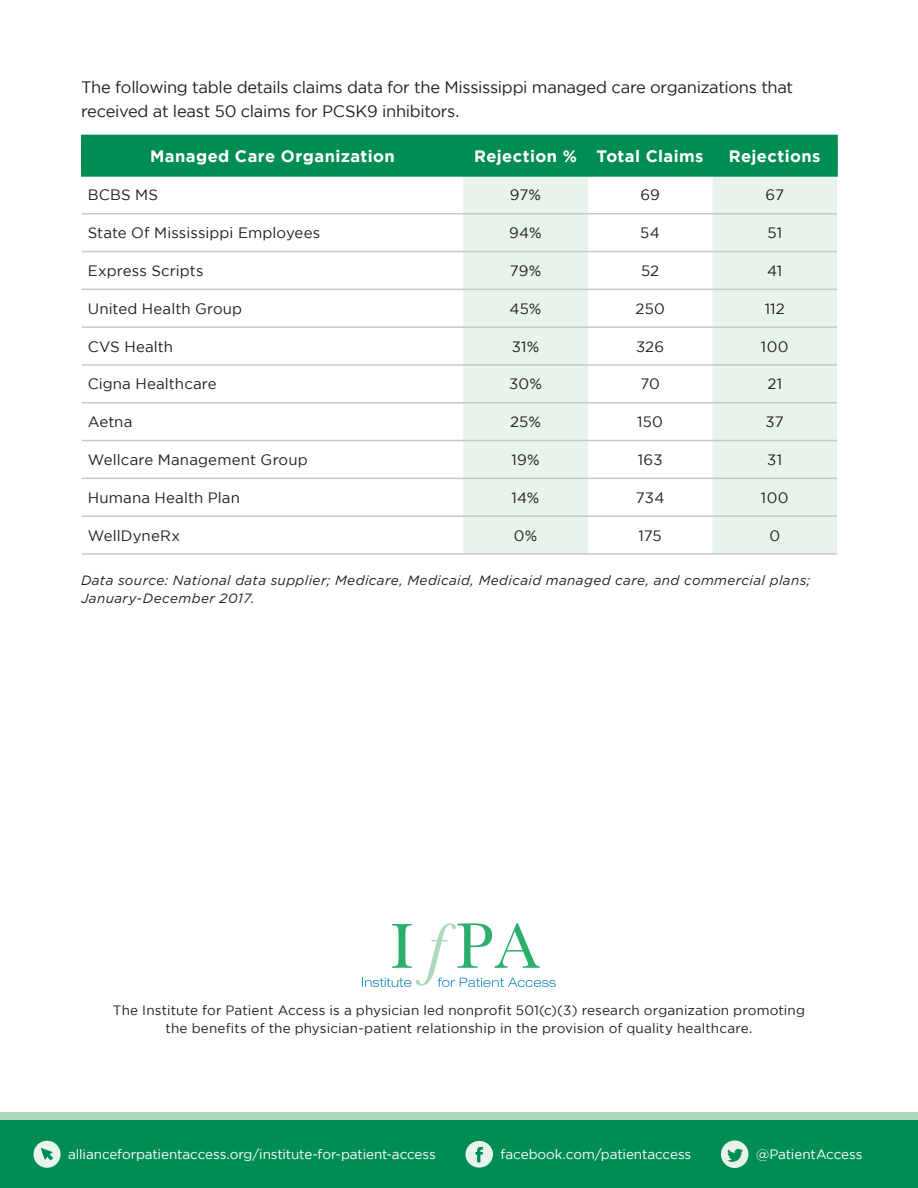
<style>
.page{position:relative;width:918px;height:1188px;background:#fff}
.page>*{position:absolute;margin:0;border:0;box-sizing:border-box;transform-origin:0 0}
.t1{font:16.5px/24px "Gotham";letter-spacing:-.02em;color:#231f20}
.t2{font:700 16.5px "Gotham";letter-spacing:.025em;color:#fff}
.t3{font:15px "Gotham";letter-spacing:.01em;color:#231f20}
.t4{font:13.5px/18px "Gotham";letter-spacing:.01em;color:#231f20;text-align:center}
.t5{font:italic 13.5px/18px "Gotham";letter-spacing:.03em;color:#231f20}
.t6{font:13.5px "Gotham";letter-spacing:-.01em;color:#fff}
</style>
<div class="page">
<div style="left:82px;top:136px;width:754px;height:39px;background:#008d54"></div>
<svg style="left:463px;top:177px;width:374px;height:376px;fill:#e8f4eb"></svg>
<hr style="left:82px;top:213px;width:381px;height:1px;background:#c7c8ca">
<hr style="left:463px;top:213px;width:125px;height:1px;background:#c7c8ca">
<hr style="left:588px;top:213px;width:124px;height:1px;background:#c7c8ca">
<hr style="left:712px;top:213px;width:125px;height:1px;background:#c7c8ca">
<hr style="left:82px;top:251px;width:381px;height:1px;background:#c7c8ca">
<hr style="left:463px;top:251px;width:125px;height:1px;background:#c7c8ca">
<hr style="left:588px;top:251px;width:124px;height:1px;background:#c7c8ca">
<hr style="left:712px;top:251px;width:125px;height:1px;background:#c7c8ca">
<hr style="left:82px;top:289px;width:381px;height:1px;background:#c7c8ca">
<hr style="left:463px;top:289px;width:125px;height:1px;background:#c7c8ca">
<hr style="left:588px;top:289px;width:124px;height:1px;background:#c7c8ca">
<hr style="left:712px;top:289px;width:125px;height:1px;background:#c7c8ca">
<hr style="left:82px;top:326px;width:381px;height:2px;background:#c7c8ca">
<hr style="left:463px;top:326px;width:125px;height:2px;background:#c7c8ca">
<hr style="left:588px;top:326px;width:124px;height:2px;background:#c7c8ca">
<hr style="left:712px;top:326px;width:125px;height:2px;background:#c7c8ca">
<hr style="left:82px;top:364px;width:381px;height:2px;background:#c7c8ca">
<hr style="left:463px;top:364px;width:125px;height:2px;background:#c7c8ca">
<hr style="left:588px;top:364px;width:124px;height:2px;background:#c7c8ca">
<hr style="left:712px;top:364px;width:125px;height:2px;background:#c7c8ca">
<hr style="left:82px;top:402px;width:381px;height:1px;background:#c7c8ca">
<hr style="left:463px;top:402px;width:125px;height:1px;background:#c7c8ca">
<hr style="left:588px;top:402px;width:124px;height:1px;background:#c7c8ca">
<hr style="left:712px;top:402px;width:125px;height:1px;background:#c7c8ca">
<hr style="left:82px;top:440px;width:381px;height:1px;background:#c7c8ca">
<hr style="left:463px;top:440px;width:125px;height:1px;background:#c7c8ca">
<hr style="left:588px;top:440px;width:124px;height:1px;background:#c7c8ca">
<hr style="left:712px;top:440px;width:125px;height:1px;background:#c7c8ca">
<hr style="left:82px;top:478px;width:381px;height:1px;background:#c7c8ca">
<hr style="left:463px;top:478px;width:125px;height:1px;background:#c7c8ca">
<hr style="left:588px;top:478px;width:124px;height:1px;background:#c7c8ca">
<hr style="left:712px;top:478px;width:125px;height:1px;background:#c7c8ca">
<hr style="left:82px;top:515px;width:381px;height:2px;background:#c7c8ca">
<hr style="left:463px;top:515px;width:125px;height:2px;background:#c7c8ca">
<hr style="left:588px;top:515px;width:124px;height:2px;background:#c7c8ca">
<hr style="left:712px;top:515px;width:125px;height:2px;background:#c7c8ca">
<hr style="left:82px;top:553px;width:381px;height:2px;background:#c7c8ca">
<hr style="left:463px;top:553px;width:125px;height:2px;background:#c7c8ca">
<hr style="left:588px;top:553px;width:124px;height:2px;background:#c7c8ca">
<hr style="left:712px;top:553px;width:125px;height:2px;background:#c7c8ca">
<hr style="left:81px;top:136px;width:1px;height:39px;background:#008d54">
<hr style="left:462px;top:136px;width:2px;height:39px;background:#008d54">
<hr style="left:587px;top:136px;width:2px;height:39px;background:#008d54">
<hr style="left:712px;top:136px;width:1px;height:39px;background:#008d54">
<hr style="left:836px;top:136px;width:2px;height:39px;background:#008d54">
<hr style="left:81px;top:135px;width:382px;height:1px;background:#008d54">
<hr style="left:463px;top:135px;width:125px;height:1px;background:#008d54">
<hr style="left:588px;top:135px;width:124px;height:1px;background:#008d54">
<hr style="left:712px;top:135px;width:126px;height:1px;background:#008d54">
<hr style="left:81px;top:175px;width:382px;height:2px;background:#008d54">
<hr style="left:463px;top:175px;width:125px;height:2px;background:#008d54">
<hr style="left:588px;top:175px;width:124px;height:2px;background:#008d54">
<hr style="left:712px;top:175px;width:126px;height:2px;background:#008d54">
<div style="left:1px;top:1112px;width:917px;height:33px;background:#acd9bb"></div>
<svg style="left:362px;top:923px;width:194px;height:64px"></svg>
<div style="left:1px;top:1120px;width:917px;height:68px;background:#008d54"></div>
<svg style="left:33px;top:1141px;width:28px;height:27px"></svg>
<svg style="left:465px;top:1141px;width:28px;height:27px"></svg>
<svg style="left:721px;top:1140px;width:27px;height:28px"></svg>
<p class="t1" style="left:81px;top:75px;width:714px">The following table details claims data for the Mississippi managed care organizations that received at least 50 claims for PCSK9 inhibitors.</p>
<p class="t2" style="left:150px;top:146px;width:246px">Managed Care Organization</p>
<p class="t2" style="left:474px;top:146px;width:104px">Rejection %</p>
<p class="t2" style="left:597px;top:146px;width:108px">Total Claims</p>
<p class="t2" style="left:729px;top:146px;width:93px">Rejections</p>
<p class="t3" style="left:88px;top:187px;width:72px">BCBS MS</p>
<p class="t3" style="left:510px;top:187px;width:33px">97%</p>
<p class="t3" style="left:640px;top:187px;width:21px">69</p>
<p class="t3" style="left:765px;top:187px;width:20px">67</p>
<p class="t3" style="left:88px;top:225px;width:234px">State Of Mississippi Employees</p>
<p class="t3" style="left:509px;top:225px;width:34px">94%</p>
<p class="t3" style="left:640px;top:225px;width:21px">54</p>
<p class="t3" style="left:767px;top:225px;width:16px">51</p>
<p class="t3" style="left:88px;top:262px;width:117px">Express Scripts</p>
<p class="t3" style="left:510px;top:262px;width:33px">79%</p>
<p class="t3" style="left:641px;top:262px;width:20px">52</p>
<p class="t3" style="left:767px;top:262px;width:17px">41</p>
<p class="t3" style="left:88px;top:300px;width:156px">United Health Group</p>
<p class="t3" style="left:510px;top:300px;width:33px">45%</p>
<p class="t3" style="left:635px;top:300px;width:31px">250</p>
<p class="t3" style="left:765px;top:300px;width:22px">112</p>
<p class="t3" style="left:88px;top:338px;width:87px">CVS Health</p>
<p class="t3" style="left:512px;top:338px;width:29px">31%</p>
<p class="t3" style="left:636px;top:338px;width:30px">326</p>
<p class="t3" style="left:761px;top:338px;width:29px">100</p>
<p class="t3" style="left:88px;top:376px;width:131px">Cigna Healthcare</p>
<p class="t3" style="left:509px;top:376px;width:34px">30%</p>
<p class="t3" style="left:640px;top:376px;width:21px">70</p>
<p class="t3" style="left:767px;top:376px;width:16px">21</p>
<p class="t3" style="left:88px;top:414px;width:46px">Aetna</p>
<p class="t3" style="left:510px;top:414px;width:32px">25%</p>
<p class="t3" style="left:637px;top:414px;width:27px">150</p>
<p class="t3" style="left:766px;top:414px;width:20px">37</p>
<p class="t3" style="left:88px;top:451px;width:222px">Wellcare Management Group</p>
<p class="t3" style="left:511px;top:451px;width:30px">19%</p>
<p class="t3" style="left:638px;top:451px;width:26px">163</p>
<p class="t3" style="left:767px;top:451px;width:16px">31</p>
<p class="t3" style="left:88px;top:489px;width:154px">Humana Health Plan</p>
<p class="t3" style="left:512px;top:489px;width:29px">14%</p>
<p class="t3" style="left:636px;top:489px;width:30px">734</p>
<p class="t3" style="left:761px;top:489px;width:29px">100</p>
<p class="t3" style="left:88px;top:527px;width:94px">WellDyneRx</p>
<p class="t3" style="left:514px;top:527px;width:25px">0%</p>
<p class="t3" style="left:638px;top:527px;width:25px">175</p>
<p class="t3" style="left:769px;top:527px;width:12px">0</p>
<p class="t5" style="left:81px;top:571px;width:731px">Data source: National data supplier; Medicare, Medicaid, Medicaid managed care, and commercial plans;<br>January-December 2017.</p>
<p class="t4" style="left:113px;top:1001px;width:694px">The Institute for Patient Access is a physician led nonprofit 501(c)(3) research organization promoting the benefits of the physician-patient relationship in the provision of quality healthcare.</p>
<p class="t6" style="left:68px;top:1147px;width:369px">allianceforpatientaccess.org/institute-for-patient-access</p>
<p class="t6" style="left:501px;top:1147px;width:192px">facebook.com/patientaccess</p>
<p class="t6" style="left:756px;top:1147px;width:108px">@PatientAccess</p>
</div>
